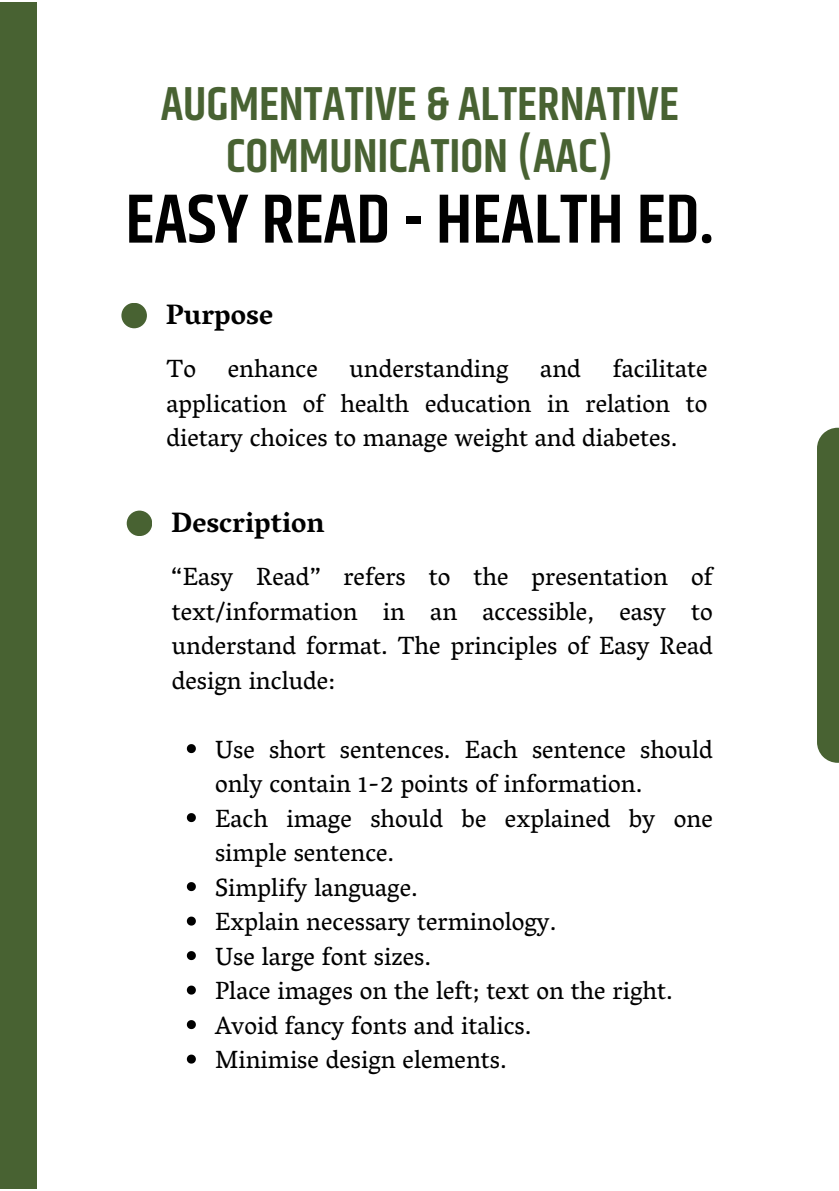
<style>
.page{position:relative;width:839px;height:1191px;background:#fff}
.page>*{position:absolute;margin:0;border:0;box-sizing:border-box;transform-origin:0 0}
.t1{font:600 70px "Khand";color:#000}
.t2{font:600 48px "Khand";color:#486232}
.t3{font:700 28.6px "Vesper Libre";color:#000}
.t4{font:25.4px/34.4px "Vesper Libre";color:#000;text-align:justify}
</style>
<div class="page">
<div style="left:0;top:2px;width:36px;height:1187px;background:#486232"></div>
<div style="left:817px;top:428px;width:21px;height:335px;background:#486232"></div>
<div style="left:121px;top:303px;width:26px;height:25px;background:#486232;border-radius:50%"></div>
<div style="left:127px;top:511px;width:25px;height:25px;background:#486232;border-radius:50%"></div>
<svg style="left:187px;top:744px;width:9px;height:9px"></svg>
<svg style="left:187px;top:813px;width:9px;height:9px"></svg>
<svg style="left:187px;top:882px;width:9px;height:9px"></svg>
<svg style="left:187px;top:917px;width:9px;height:9px"></svg>
<svg style="left:187px;top:951px;width:9px;height:9px"></svg>
<svg style="left:187px;top:986px;width:9px;height:9px"></svg>
<svg style="left:187px;top:1020px;width:9px;height:9px"></svg>
<svg style="left:187px;top:1055px;width:9px;height:9px"></svg>
<p class="t2" style="left:161px;top:69px;width:519px">AUGMENTATIVE &amp; ALTERNATIVE</p>
<p class="t2" style="left:226px;top:122px;width:389px">COMMUNICATION (AAC)</p>
<p class="t1" style="left:125px;top:169px;width:590px">EASY READ - HEALTH ED.</p>
<p class="t3" style="left:166px;top:297px;width:109px">Purpose</p>
<p class="t4" style="left:166px;top:351px;width:542px">To enhance understanding and facilitate application of health education in relation to dietary choices to manage weight and diabetes.</p>
<p class="t3" style="left:171px;top:505px;width:155px">Description</p>
<p class="t4" style="left:172px;top:559px;width:542px">“Easy Read” refers to the presentation of text/information in an accessible, easy to understand format. The principles of Easy Read design include:</p>
<p class="t4" style="left:215px;top:732px;width:499px">Use short sentences. Each sentence should only contain 1-2 points of information.</p>
<p class="t4" style="left:215px;top:801px;width:499px">Each image should be explained by one simple sentence.</p>
<p class="t4" style="left:215px;top:870px;width:204px">Simplify language.</p>
<p class="t4" style="left:215px;top:904px;width:343px">Explain necessary terminology.</p>
<p class="t4" style="left:215px;top:939px;width:218px">Use large font sizes.</p>
<p class="t4" style="left:215px;top:973px;width:459px">Place images on the left; text on the right.</p>
<p class="t4" style="left:215px;top:1008px;width:318px">Avoid fancy fonts and italics.</p>
<p class="t4" style="left:215px;top:1042px;width:293px">Minimise design elements.</p>
</div>
